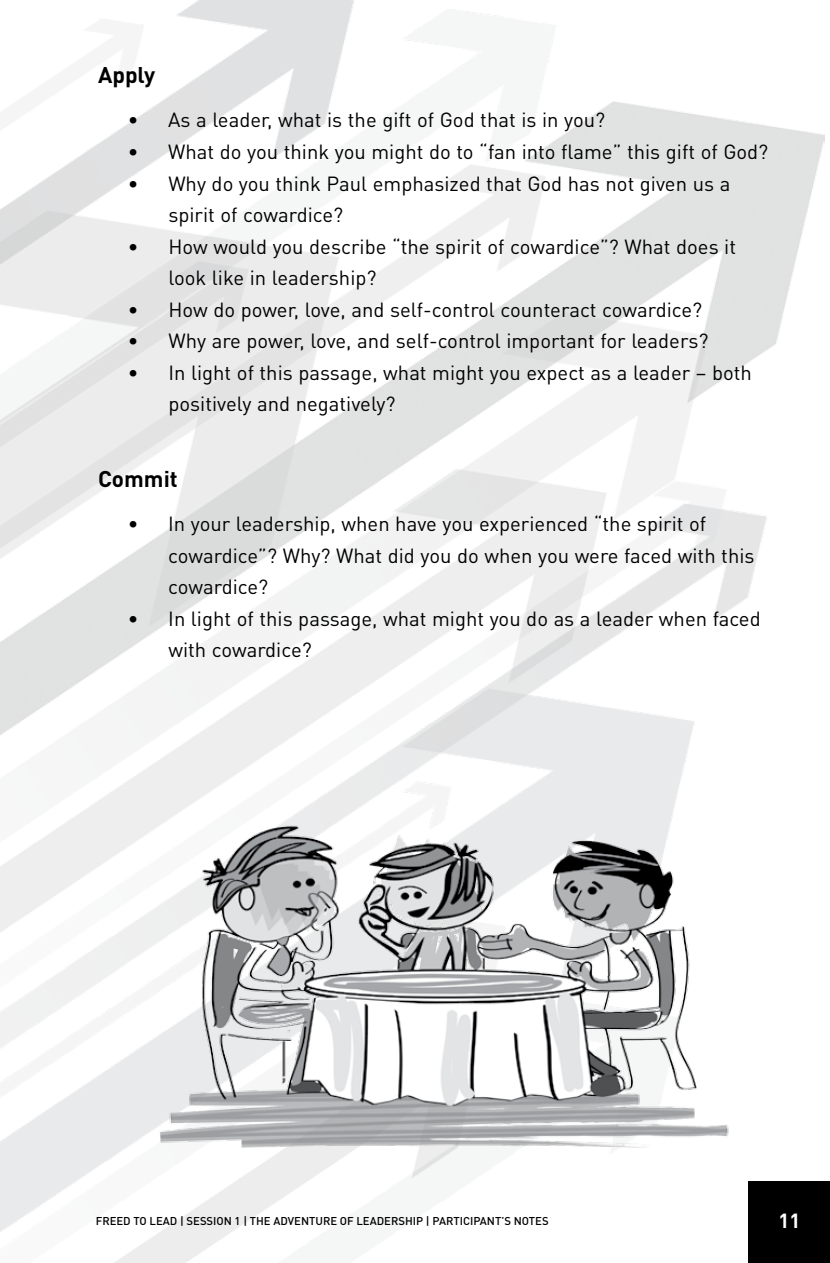
<style>
.page{position:relative;width:830px;height:1263px;background:#fff}
.page>*{position:absolute;margin:0;border:0;box-sizing:border-box;transform-origin:0 0}
.t1{font:700 22.5px "DINOT";color:#000}
.t2{font:20.25px/31.5px "DINOT";color:#000}
.t3{font:700 20.25px "DINOT";color:#fff}
.t4{font:500 11.25px "DINOT";color:#000}
</style>
<div class="page">
<img style="left:0;top:0;width:824px;height:1263px">
<div style="left:748px;top:1181px;width:81px;height:81px;background:#000"></div>
<img style="left:55px;top:692px;width:769px;height:551px">
<p class="t1" style="left:98px;top:60px;width:59px">Apply</p>
<p class="t2" style="left:128px;top:104px;width:479px">• As a leader, what is the gift of God that is in you?</p>
<p class="t2" style="left:128px;top:135px;width:641px">• What do you think you might do to “fan into flame” this gift of God?</p>
<p class="t2" style="left:168px;top:167px;width:563px;text-indent:-41px">• Why do you think Paul emphasized that God has not given us a spirit of cowardice?</p>
<p class="t2" style="left:168px;top:230px;width:569px;text-indent:-41px">• How would you describe “the spirit of cowardice”? What does it look like in leadership?</p>
<p class="t2" style="left:128px;top:293px;width:575px">• How do power, love, and self-control counteract cowardice?</p>
<p class="t2" style="left:128px;top:324px;width:582px">• Why are power, love, and self-control important for leaders?</p>
<p class="t2" style="left:168px;top:356px;width:584px;text-indent:-41px">• In light of this passage, what might you expect as a leader – both positively and negatively?</p>
<p class="t1" style="left:98px;top:463px;width:81px">Commit</p>
<p class="t2" style="left:168px;top:507px;width:587px;text-indent:-41px">• In your leadership, when have you experienced “the spirit of cowardice”? Why? What did you do when you were faced with this cowardice?</p>
<p class="t2" style="left:168px;top:602px;width:593px;text-indent:-41px">• In light of this passage, what might you do as a leader when faced with cowardice?</p>
<p class="t4" style="left:96px;top:1214px;width:454px">FREED TO LEAD | SESSION 1 | THE ADVENTURE OF LEADERSHIP | PARTICIPANT’S NOTES</p>
<p class="t3" style="left:778px;top:1207px;width:23px">11</p>
</div>
